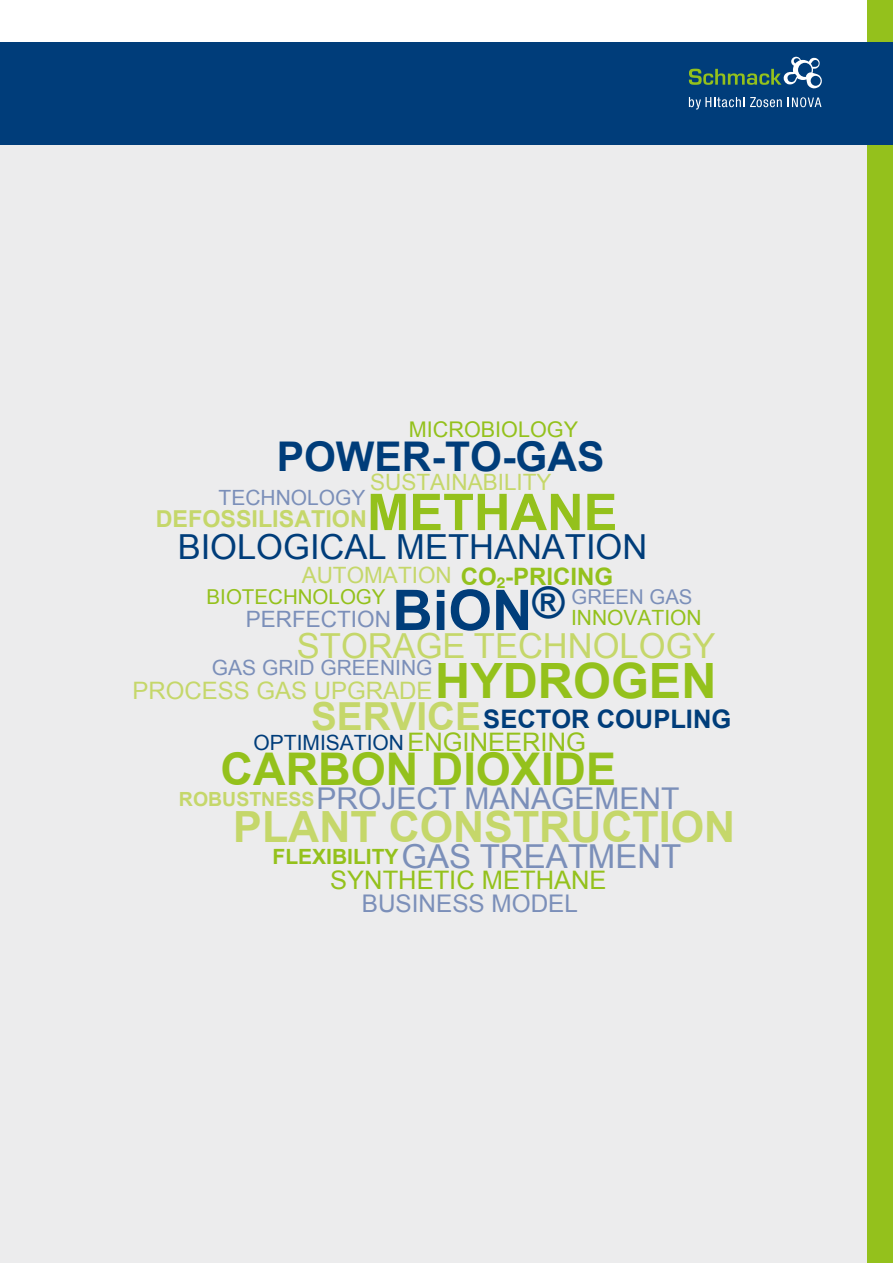
<style>
.page{position:relative;width:893px;height:1263px;background:#fff}
.page>*{position:absolute;margin:0;border:0;box-sizing:border-box;transform-origin:0 0}
.t1{font:700 56.1px "Arial";color:#003d7a}
.t2{font:700 48.75px "Arial";color:#94c11c}
.t3{font:700 45px "Arial";color:#94c11c}
.t4{font:700 43.05px "Arial";color:#c5d76a}
.t5{font:700 40.95px "Arial";color:#003d7a}
.t6{font:700 38.7px "Arial";color:#c5d76a}
.t7{font:34.5px "Arial";color:#003d7a}
.t8{font:34.5px "Arial";color:#c5d76a}
.t9{font:33px "Arial";color:#7b8fb9}
.t10{font:30px "Arial";color:#7b8fb9}
.t11{font:25.5px "Arial";color:#94c11c}
.t12{font:700 25.5px "Arial";color:#003d7a}
.t13{font:24.3px "Arial";color:#7b8fb9}
.t14{font:24px "Arial";color:#c5d76a}
.t15{font:700 23.25px "Arial";color:#c5d76a}
.t16{font:22.5px "Arial";color:#c5d76a}
.t17{font:22.5px "Arial";color:#7b8fb9}
.t18{font:21.6px "Arial";color:#94c11c}
.t19{font:21px "Arial";color:#7b8fb9}
.t20{font:21px "Arial";color:#003d7a}
.t21{font:700 21px "Arial";color:#94c11c}
.t22{font:21px "Arial";color:#94c11c}
.t23{font:20.55px "Arial";color:#94c11c}
.t24{font:20.4px "Arial";color:#7b8fb9}
.t25{font:700 19.5px "Arial";color:#c5d76a}
.s1{font-size:50.7px;color:#94c11c}
.s2{font-weight:700;font-size:24px;color:#94c11c}
</style>
<div class="page">
<div style="left:0;top:108px;width:893px;height:1155px;background:#ececed"></div>
<div style="left:867px;top:0;width:26px;height:1263px;background:#94c11c"></div>
<div style="left:0;top:43px;width:893px;height:102px;background:#003d7a"></div>
<svg style="left:689px;top:57px;width:133px;height:32px"></svg>
<svg style="left:689px;top:97px;width:132px;height:12px"></svg>
<p class="t18" style="left:409px;top:415px;width:171px">MICROBIOLOGY</p>
<h3 class="t5" style="left:277px;top:429px;width:329px">POWER-TO-GAS</h3>
<p class="t16" style="left:370px;top:468px;width:183px">SUSTAINABILITY</p>
<p class="t19" style="left:219px;top:484px;width:149px">TECHNOLOGY</p>
<p class="t15" style="left:156px;top:504px;width:463px">DEFOSSILISATION<span class="s1">METHANE</span></p>
<h3 class="t7" style="left:178px;top:524px;width:471px">BIOLOGICAL METHANATION</h3>
<p class="t16" style="left:302px;top:560px;width:313px">AUTOMATION <span class="s2">CO</span><sub>2</sub><span class="s2">-PRICING</span></p>
<h1 class="t1" style="left:392px;top:573px;width:174px">BiON<sup>®</sup></h1>
<p class="t23" style="left:207px;top:583px;width:181px">BIOTECHNOLOGY</p>
<p class="t24" style="left:572px;top:583px;width:122px">GREEN GAS</p>
<p class="t17" style="left:246px;top:604px;width:147px">PERFECTION</p>
<p class="t22" style="left:571px;top:603px;width:132px">INNOVATION</p>
<h3 class="t8" style="left:297px;top:623px;width:420px">STORAGE TECHNOLOGY</h3>
<p class="t14" style="left:132px;top:674px;width:302px">PROCESS GAS UPGRADE</p>
<p class="t11" style="left:407px;top:726px;width:180px">ENGINEERING</p>
<p class="t19" style="left:212px;top:654px;width:222px">GAS GRID GREENING</p>
<h2 class="t2" style="left:435px;top:648px;width:283px">HYDROGEN</h2>
<h3 class="t6" style="left:311px;top:690px;width:171px">SERVICE</h3>
<p class="t12" style="left:483px;top:702px;width:249px">SECTOR COUPLING</p>
<p class="t20" style="left:254px;top:729px;width:152px">OPTIMISATION</p>
<h3 class="t3" style="left:221px;top:740px;width:397px">CARBON DIOXIDE</h3>
<h3 class="t10" style="left:317px;top:779px;width:364px">PROJECT MANAGEMENT</h3>
<p class="t25" style="left:179px;top:786px;width:137px">ROBUSTNESS</p>
<h3 class="t4" style="left:233px;top:799px;width:503px">PLANT CONSTRUCTION</h3>
<h3 class="t9" style="left:401px;top:835px;width:281px">GAS TREATMENT</h3>
<p class="t21" style="left:273px;top:843px;width:128px">FLEXIBILITY</p>
<p class="t11" style="left:330px;top:864px;width:278px">SYNTHETIC METHANE</p>
<p class="t13" style="left:362px;top:887px;width:218px">BUSINESS MODEL</p>
</div>
